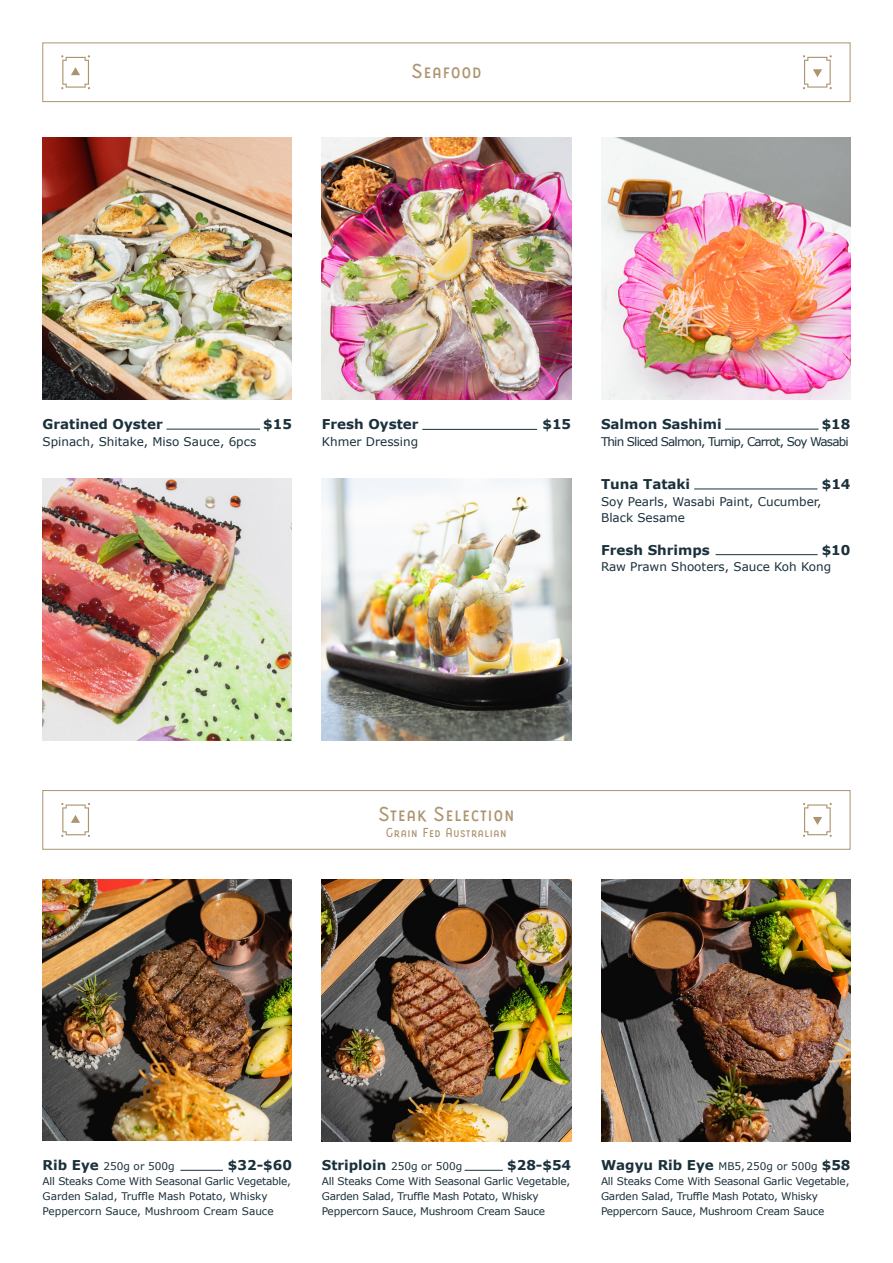
<style>
.page{position:relative;width:893px;height:1263px;background:#fff}
.page>*{position:absolute;margin:0;border:0;box-sizing:border-box;transform-origin:0 0}
.t1{font:21px "Portuguesa Caps";color:#ad9470}
.t2{font:700 13.5px "Verdana";color:#1a303b}
.t3{font:13.5px "Portuguesa Caps";color:#ad9470}
.t4{font:12px "Verdana";color:#1a303b}
.t5{font:12px "Verdana";letter-spacing:-.07em;color:#1a303b}
.t6{font:10.5px/15px "Verdana";letter-spacing:-.02em;color:#1a303b}
.t7{font:10.5px/15px "Verdana";color:#1a303b}
.s1{font-weight:700;font-size:13.5px}
</style>
<div class="page">
<img style="left:322px;top:138px;width:249px;height:262px">
<img style="left:43px;top:138px;width:249px;height:262px">
<svg style="left:803px;top:55px;width:29px;height:34px"></svg>
<div style="left:42px;top:43px;width:808px;height:59px;border:1px solid #ad9470"></div>
<svg style="left:61px;top:55px;width:29px;height:34px"></svg>
<hr style="left:166px;top:429px;width:94px;height:1px;background:#1a303b">
<hr style="left:422px;top:429px;width:115px;height:1px;background:#1a303b">
<hr style="left:725px;top:429px;width:93px;height:1px;background:#1a303b">
<hr style="left:694px;top:489px;width:123px;height:1px;background:#1a303b">
<img style="left:601px;top:138px;width:249px;height:262px">
<img style="left:43px;top:479px;width:249px;height:262px">
<img style="left:601px;top:879px;width:250px;height:262px">
<img style="left:322px;top:479px;width:249px;height:262px">
<img style="left:43px;top:879px;width:249px;height:262px">
<hr style="left:716px;top:554px;width:102px;height:1px;background:#1a303b">
<img style="left:322px;top:879px;width:249px;height:262px">
<svg style="left:803px;top:803px;width:29px;height:34px"></svg>
<div style="left:42px;top:790px;width:808px;height:60px;border:1px solid #ad9470"></div>
<svg style="left:61px;top:803px;width:29px;height:34px"></svg>
<hr style="left:180px;top:1170px;width:43px;height:1px;background:#1a303b">
<hr style="left:465px;top:1170px;width:38px;height:1px;background:#1a303b">
<p class="t1" style="left:411px;top:59px;width:73px">Seafood</p>
<p class="t2" style="left:43px;top:416px;width:122px">Gratined Oyster</p>
<p class="t4" style="left:43px;top:434px;width:215px">Spinach, Shitake, Miso Sauce, 6pcs</p>
<p class="t2" style="left:263px;top:416px;width:30px">$15</p>
<p class="t2" style="left:542px;top:416px;width:30px">$15</p>
<p class="t2" style="left:601px;top:416px;width:122px">Salmon Sashimi</p>
<p class="t5" style="left:601px;top:434px;width:249px">Thin Sliced Salmon, Turnip, Carrot, Soy Wasabi</p>
<p class="t2" style="left:822px;top:416px;width:30px">$18</p>
<p class="t2" style="left:322px;top:416px;width:98px">Fresh Oyster</p>
<p class="t4" style="left:322px;top:434px;width:98px">Khmer Dressing</p>
<p class="t2" style="left:822px;top:475px;width:30px">$14</p>
<p class="t2" style="left:601px;top:475px;width:91px">Tuna Tataki</p>
<p class="t4" style="left:601px;top:494px;width:222px">Soy Pearls, Wasabi Paint, Cucumber,</p>
<p class="t4" style="left:601px;top:510px;width:85px">Black Sesame</p>
<p class="t2" style="left:822px;top:541px;width:30px">$10</p>
<p class="t2" style="left:601px;top:541px;width:110px">Fresh Shrimps</p>
<p class="t4" style="left:601px;top:559px;width:232px">Raw Prawn Shooters, Sauce Koh Kong</p>
<p class="t1" style="left:378px;top:802px;width:139px">Steak Selection</p>
<p class="t3" style="left:385px;top:825px;width:123px">Grain Fed Australian</p>
<p class="t2" style="left:228px;top:1157px;width:66px">$32-$60</p>
<p class="t2" style="left:507px;top:1157px;width:66px">$28-$54</p>
<p class="t7" style="left:601px;top:1159px;width:218px"><span class="s1">Wagyu Rib Eye</span> MB5,250g or 500g</p>
<p class="t6" style="left:601px;top:1174px;width:250px">All Steaks Come With Seasonal Garlic Vegetable,<br>Garden Salad, Truffle Mash Potato, Whisky</p>
<p class="t6" style="left:601px;top:1204px;width:225px">Peppercorn Sauce, Mushroom Cream Sauce</p>
<p class="t2" style="left:822px;top:1157px;width:30px">$58</p>
<p class="t7" style="left:43px;top:1159px;width:134px"><span class="s1">Rib Eye</span> 250g or 500g</p>
<p class="t7" style="left:43px;top:1174px;width:250px">All Steaks Come With Seasonal Garlic Vegetable,<br>Garden Salad, Truffle Mash Potato, Whisky<br>Peppercorn Sauce, Mushroom Cream Sauce</p>
<p class="t7" style="left:322px;top:1159px;width:142px"><span class="s1">Striploin</span> 250g or 500g</p>
<p class="t6" style="left:322px;top:1174px;width:250px">All Steaks Come With Seasonal Garlic Vegetable,<br>Garden Salad, Truffle Mash Potato, Whisky</p>
<p class="t6" style="left:322px;top:1204px;width:225px">Peppercorn Sauce, Mushroom Cream Sauce</p>
</div>
